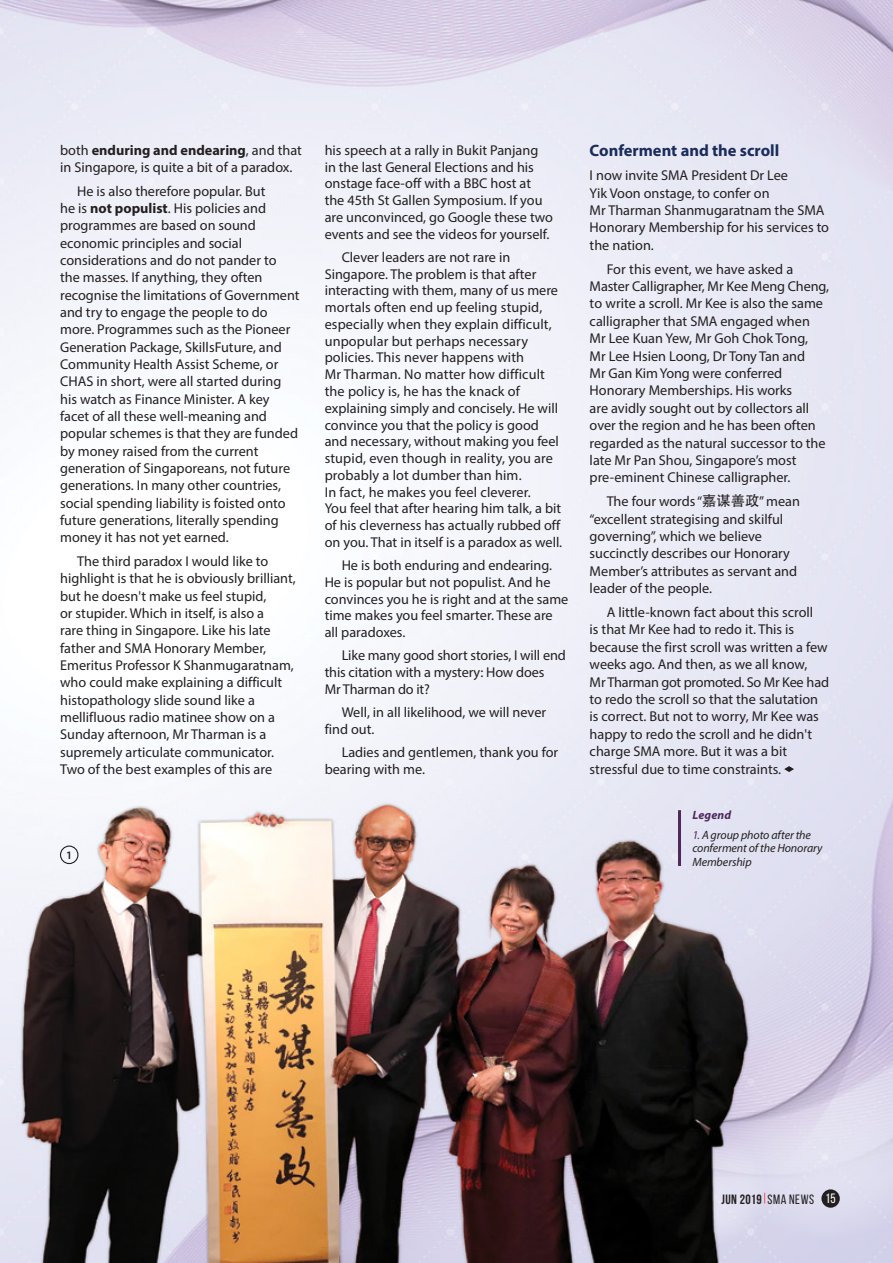
<style>
.page{position:relative;width:893px;height:1263px;background:#fff}
.page>*{position:absolute;margin:0;border:0;box-sizing:border-box;transform-origin:0 0}
.t1{font:700 16.5px "Myriad Pro";color:#1b2c5a}
.t2{font:14.25px/17.4px "Myriad Pro";color:#231f20}
.t3{font:700 13.5px "Bebas Neue";letter-spacing:.035em;color:#231f20}
.t4{font:italic 12px/13.5px "Myriad Pro";letter-spacing:-.005em;color:#231f20}
.t5{font:italic 700 12px "Myriad Pro";letter-spacing:.015em;color:#50285c}
.t6{font:600 11.4px "Myriad Pro";color:#231f20}
.s1{font-weight:700}
.s2{font-family:"Adobe Heiti Std"}
.s3{color:#50285c}
.s4{font-weight:400}
.s5{font-weight:400;color:#fff}
</style>
<div class="page">
<img style="left:0;top:0;width:893px;height:1263px">
<svg style="left:784px;top:766px;width:10px;height:6px"></svg>
<hr style="left:678px;top:810px;width:3px;height:56px;background:#50285c">
<div style="left:60px;top:845px;width:18px;height:19px;border:1px solid #231f20;border-radius:50%"></div>
<div style="left:821px;top:1189px;width:19px;height:19px;background:#231f20;border-radius:50%"></div>
<p class="t2" style="left:60px;top:141px;width:243px">both <span class="s1">enduring and endearing</span>, and that in Singapore, is quite a bit of a paradox.</p>
<p class="t2" style="left:60px;top:182px;width:241px;text-indent:17px">He is also therefore popular. But<br>he is <span class="s1">not populist</span>. His policies and programmes are based on sound economic principles and social considerations and do not pander to the masses. If anything, they often recognise the limitations of Government and try to engage the people to do more. Programmes such as the Pioneer Generation Package, SkillsFuture, and Community Health Assist Scheme, or CHAS in short, were all started during his watch as Finance Minister. A key facet of all these well-meaning and popular schemes is that they are funded by money raised from the current generation of Singaporeans, not future generations. In many other countries, social spending liability is foisted onto future generations, literally spending money it has not yet earned.</p>
<p class="t2" style="left:60px;top:552px;width:237px;text-indent:17px">The third paradox I would like to highlight is that he is obviously brilliant, but he doesn't make us feel stupid,<br>or stupider. Which in itself, is also a<br>rare thing in Singapore. Like his late father and SMA Honorary Member, Emeritus Professor K Shanmugaratnam, who could make explaining a difficult histopathology slide sound like a mellifluous radio matinee show on a Sunday afternoon, Mr Tharman is a supremely articulate communicator.<br>Two of the best examples of this are</p>
<p class="t6" style="left:66px;top:848px;width:8px">1</p>
<p class="t2" style="left:325px;top:141px;width:230px;line-height:16.8px">his speech at a rally in Bukit Panjang in the last General Elections and his onstage face-off with a BBC host at the 45th St Gallen Symposium. If you are unconvinced, go Google these two events and see the videos for yourself.</p>
<p class="t2" style="left:325px;top:248px;width:239px;line-height:16.8px;text-indent:17px">Clever leaders are not rare in Singapore. The problem is that after interacting with them, many of us mere mortals often end up feeling stupid, especially when they explain difficult, unpopular but perhaps necessary policies. This never happens with<br>Mr Tharman. No matter how difficult the policy is, he has the knack of explaining simply and concisely. He will convince you that the policy is good and necessary, without making you feel stupid, even though in reality, you are probably a lot dumber than him.<br>In fact, he makes you feel cleverer.<br>You feel that after hearing him talk, a bit of his cleverness has actually rubbed off on you. That in itself is a paradox as well.</p>
<p class="t2" style="left:325px;top:557px;width:245px;line-height:16.8px;text-indent:17px">He is both enduring and endearing.<br>He is popular but not populist. And he convinces you he is right and at the same time makes you feel smarter. These are all paradoxes.</p>
<p class="t2" style="left:325px;top:647px;width:243px;line-height:16.8px;text-indent:17px">Like many good short stories, I will end this citation with a mystery: How does<br>Mr Tharman do it?</p>
<p class="t2" style="left:325px;top:704px;width:223px;line-height:16.8px;text-indent:17px">Well, in all likelihood, we will never find out.</p>
<p class="t2" style="left:325px;top:743px;width:235px;line-height:16.8px;text-indent:17px">Ladies and gentlemen, thank you for bearing with me.</p>
<p class="t1" style="left:590px;top:140px;width:191px">Conferment and the scroll</p>
<p class="t2" style="left:590px;top:166px;width:241px">I now invite SMA President Dr Lee<br>Yik Voon onstage, to confer on<br>Mr Tharman Shanmugaratnam the SMA<br>Honorary Membership for his services to the nation.</p>
<p class="t2" style="left:590px;top:260px;width:241px;text-indent:17px">For this event, we have asked a Master Calligrapher, Mr Kee Meng Cheng, to write a scroll. Mr Kee is also the same calligrapher that SMA engaged when Mr Lee Kuan Yew, Mr Goh Chok Tong,<br>Mr Lee Hsien Loong, Dr Tony Tan and<br>Mr Gan Kim Yong were conferred Honorary Memberships. His works<br>are avidly sought out by collectors all over the region and he has been often regarded as the natural successor to the late Mr Pan Shou, Singapore’s most pre-eminent Chinese calligrapher.</p>
<p class="t2" style="left:590px;top:492px;width:212px;text-indent:17px">The four words “<span class="s2">嘉谋善政</span>” mean “excellent strategising and skilful governing”, which we believe succinctly describes our Honorary<br>Member’s attributes as servant and leader of the people.</p>
<p class="t2" style="left:590px;top:603px;width:241px;text-indent:17px">A little-known fact about this scroll<br>is that Mr Kee had to redo it. This is because the first scroll was written a few weeks ago. And then, as we all know,<br>Mr Tharman got promoted. So Mr Kee had to redo the scroll so that the salutation is correct. But not to worry, Mr Kee was happy to redo the scroll and he didn't charge SMA more. But it was a bit stressful due to time constraints.</p>
<p class="t5" style="left:692px;top:807px;width:40px">Legend</p>
<p class="t4" style="left:692px;top:828px;width:132px"><span class="s3">1.</span> A group photo after the conferment of the Honorary<br>Membership</p>
<p class="t3" style="left:721px;top:1191px;width:116px">JUN 2019 <span class="s4">SMA NEWS</span> <span class="s5">15</span></p>
</div>
